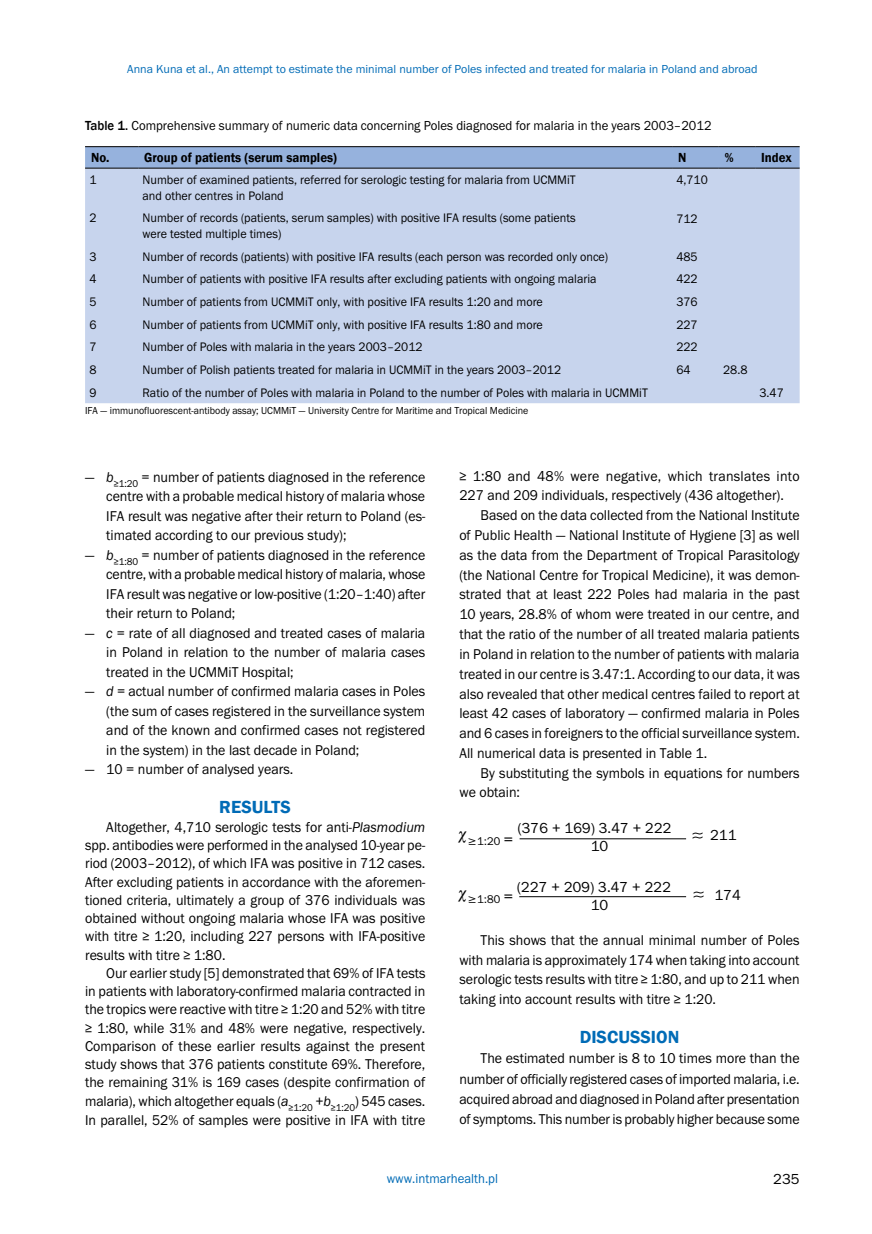
<style>
.page{position:relative;width:872px;height:1234px;background:#fff}
.page>*{position:absolute;margin:0;border:0;box-sizing:border-box;transform-origin:0 0}
.t1{font:600 18px "Franklin Gothic";color:#006bb6}
.t2{font:15px/18px "Franklin Got Itc TEE";color:#000;text-align:center}
.t3{font:14.7px/19.5px "Franklin Got Itc TEE";color:#000;text-align:justify;scale:.95 1}
.t4{font:13.5px "Franklin Got Itc TEE";color:#000;scale:.95 1}
.t5{font:600 13.5px "Franklin Gothic";color:#000;scale:.95 1}
.t6{font:13.5px "Franklin Got Itc TEE";color:#006bb6;scale:.95 1}
.t7{font:12.75px/15.3px "Franklin Got Itc TEE";color:#000;scale:.95 1}
.t8{font:12px "Franklin Got Itc TEE";color:#006bb6}
.t9{font:11.55px "Franklin Got Itc TEE";color:#000}
.t10{font:10.5px "Franklin Got Itc TEE";color:#000;scale:.95 1}
.s1{font-family:"Franklin Gothic";font-weight:500}
.s2{font-style:italic}
.s3{font-size:16.5px}
.s4{font-family:"Swis 721 Cn EU"}
</style>
<div class="page">
<hr style="left:519px;top:838px;width:167px;height:1px;background:#000">
<hr style="left:519px;top:896px;width:167px;height:1px;background:#000">
<svg style="left:85px;top:147px;width:714px;height:21px;background:#92add7"></svg>
<div style="left:85px;top:169px;width:714px;height:234px;background:#c7d4ed"></div>
<hr style="left:85px;top:146px;width:53px;height:1px;background:#000">
<hr style="left:138px;top:146px;width:534px;height:1px;background:#000">
<hr style="left:672px;top:146px;width:47px;height:1px;background:#000">
<hr style="left:719px;top:146px;width:36px;height:1px;background:#000">
<hr style="left:755px;top:146px;width:44px;height:1px;background:#000">
<hr style="left:85px;top:168px;width:53px;height:1px;background:#000">
<hr style="left:138px;top:168px;width:534px;height:1px;background:#000">
<hr style="left:672px;top:168px;width:47px;height:1px;background:#000">
<hr style="left:719px;top:168px;width:36px;height:1px;background:#000">
<hr style="left:755px;top:168px;width:44px;height:1px;background:#000">
<p class="t8" style="left:127px;top:62px;width:632px">Anna Kuna et al., An attempt to estimate the minimal number of Poles infected and treated for malaria in Poland and abroad</p>
<p class="t4" style="left:85px;top:118px;width:661px"><span class="s1">Table 1.</span> Comprehensive summary of numeric data concerning Poles diagnosed for malaria in the years 2003–2012</p>
<p class="t5" style="left:91px;top:149px;width:21px">No.</p>
<p class="t5" style="left:144px;top:149px;width:204px">Group of patients (serum samples)</p>
<p class="t5" style="left:678px;top:149px;width:10px">N</p>
<p class="t5" style="left:725px;top:149px;width:11px">%</p>
<p class="t5" style="left:761px;top:149px;width:34px">Index</p>
<p class="t7" style="left:89px;top:173px;width:9px">1</p>
<p class="t7" style="left:142px;top:173px;width:457px">Number of examined patients, referred for serologic testing for malaria from UCMMiT and other centres in Poland</p>
<p class="t7" style="left:676px;top:173px;width:35px">4,710</p>
<p class="t7" style="left:89px;top:211px;width:9px">2</p>
<p class="t7" style="left:142px;top:211px;width:457px">Number of records (patients, serum samples) with positive IFA results (some patients were tested multiple times)</p>
<p class="t7" style="left:676px;top:211px;width:24px">712</p>
<p class="t7" style="left:89px;top:249px;width:9px">3</p>
<p class="t7" style="left:142px;top:249px;width:491px">Number of records (patients) with positive IFA results (each person was recorded only once)</p>
<p class="t7" style="left:676px;top:249px;width:24px">485</p>
<p class="t7" style="left:89px;top:271px;width:9px">4</p>
<p class="t7" style="left:142px;top:271px;width:479px">Number of patients with positive IFA results after excluding patients with ongoing malaria</p>
<p class="t7" style="left:676px;top:271px;width:24px">422</p>
<p class="t7" style="left:89px;top:294px;width:9px">5</p>
<p class="t7" style="left:142px;top:294px;width:423px">Number of patients from UCMMiT only, with positive IFA results 1:20 and more</p>
<p class="t7" style="left:676px;top:294px;width:24px">376</p>
<p class="t7" style="left:89px;top:317px;width:9px">6</p>
<p class="t7" style="left:142px;top:317px;width:423px">Number of patients from UCMMiT only, with positive IFA results 1:80 and more</p>
<p class="t7" style="left:676px;top:317px;width:24px">227</p>
<p class="t7" style="left:89px;top:339px;width:9px">7</p>
<p class="t7" style="left:142px;top:339px;width:296px">Number of Poles with malaria in the years 2003–2012</p>
<p class="t7" style="left:676px;top:339px;width:24px">222</p>
<p class="t7" style="left:89px;top:362px;width:9px">8</p>
<p class="t7" style="left:142px;top:362px;width:442px">Number of Polish patients treated for malaria in UCMMiT in the years 2003–2012</p>
<p class="t7" style="left:676px;top:362px;width:16px">64</p>
<p class="t7" style="left:723px;top:362px;width:27px">28.8</p>
<p class="t7" style="left:89px;top:385px;width:9px">9</p>
<p class="t7" style="left:142px;top:385px;width:533px">Ratio of the number of Poles with malaria in Poland to the number of Poles with malaria in UCMMiT</p>
<p class="t7" style="left:759px;top:385px;width:27px">3.47</p>
<p class="t10" style="left:85px;top:404px;width:468px">IFA — immunofluorescent-antibody assay; UCMMiT — University Centre for Maritime and Tropical Medicine</p>
<p class="t3" style="left:106px;top:467px;width:337px;text-indent:-21px">— <span class="s2">b</span><sub>≥1:20</sub> = number of patients diagnosed in the reference centre with a probable medical history of malaria whose IFA result was negative after their return to Poland (es&shy;timated according to our previous study);</p>
<p class="t3" style="left:106px;top:545px;width:337px;text-indent:-21px">— <span class="s2">b</span><sub>≥1:80</sub> = number of patients diagnosed in the reference centre, with a probable medical history of malaria, whose IFA result was negative or low-positive (1:20–1:40) after their return to Poland;</p>
<p class="t3" style="left:106px;top:623px;width:337px;text-indent:-21px">— <span class="s2">c</span> = rate of all diagnosed and treated cases of malaria in Poland in relation to the number of malaria cases treated in the UCMMiT Hospital;</p>
<p class="t3" style="left:106px;top:681px;width:337px;text-indent:-21px">— <span class="s2">d</span> = actual number of confirmed malaria cases in Poles (the sum of cases registered in the surveillance system and of the known and confirmed cases not registered in the system) in the last decade in Poland;</p>
<p class="t3" style="left:85px;top:759px;width:221px">— 10 = number of analysed years.</p>
<p class="t1" style="left:219px;top:796px;width:71px">Results</p>
<p class="t3" style="left:85px;top:818px;width:360px;line-height:18.1px;text-indent:21px">Altogether, 4,710 serologic tests for anti-<span class="s2">Plasmodium </span>spp. antibodies were performed in the analysed 10-year pe&shy;riod (2003–2012), of which IFA was positive in 712 cases.<br>After excluding patients in accordance with the aforemen&shy;tioned criteria, ultimately a group of 376 individuals was obtained without ongoing malaria whose IFA was positive with titre ≥ 1:20, including 227 persons with IFA-positive results with titre ≥ 1:80.</p>
<p class="t3" style="left:85px;top:963px;width:360px;line-height:18.5px;text-indent:21px">Our earlier study [5] demonstrated that 69% of IFA tests in patients with laboratory-confirmed malaria contracted in the tropics were reactive with titre ≥ 1:20 and 52% with titre ≥ 1:80, while 31% and 48% were negative, respectively.<br>Comparison of these earlier results against the present study shows that 376 patients constitute 69%. Therefore, the remaining 31% is 169 cases (despite confirmation of malaria), which altogether equals (<span class="s2">a</span><sub>≥1:20</sub> +<span class="s2">b</span><sub>≥1:20</sub>) 545 cases.<br>In parallel, 52% of samples were positive in IFA with titre</p>
<p class="t3" style="left:459px;top:466px;width:359px">≥ 1:80 and 48% were negative, which translates into<br>227 and 209 individuals, respectively (436 altogether).</p>
<p class="t3" style="left:459px;top:505px;width:360px;text-indent:21px">Based on the data collected from the National Institute of Public Health — National Institute of Hygiene [3] as well as the data from the Department of Tropical Parasitology (the National Centre for Tropical Medicine), it was demon&shy;strated that at least 222 Poles had malaria in the past 10 years, 28.8% of whom were treated in our centre, and that the ratio of the number of all treated malaria patients in Poland in relation to the number of patients with malaria treated in our centre is 3.47:1. According to our data, it was also revealed that other medical centres failed to report at least 42 cases of laboratory — confirmed malaria in Poles and 6 cases in foreigners to the official surveillance system.<br>All numerical data is presented in Table 1.</p>
<p class="t3" style="left:459px;top:762px;width:360px;text-indent:21px">By substituting the symbols in equations for numbers we obtain:</p>
<p class="t9" style="left:467px;top:834px;width:48px">≥1:20 <span class="s3">=</span></p>
<p class="t2" style="left:518px;top:819px;width:156px">(376 + 169) 3.47 + 222<br>10</p>
<p class="t2" style="left:691px;top:825px;width:47px"><span class="s4">~~</span> 211</p>
<p class="t2" style="left:590px;top:877px;width:83px;text-align:left;text-indent:-73px">(227 + 209) 3.47 + 222<br>10</p>
<p class="t3" style="left:459px;top:930px;width:360px;text-indent:21px">This shows that the annual minimal number of Poles with malaria is approximately 174 when taking into account serologic tests results with titre ≥ 1:80, and up to 211 when taking into account results with titre ≥ 1:20.</p>
<p class="t1" style="left:580px;top:1025px;width:101px">DISCUSSION</p>
<p class="t3" style="left:459px;top:1048px;width:360px;line-height:20.4px;text-indent:21px">The estimated number is 8 to 10 times more than the number of officially registered cases of imported malaria, i.e. acquired abroad and diagnosed in Poland after presentation of symptoms. This number is probably higher because some</p>
<p class="t2" style="left:692px;top:885px;width:50px"><sup>~</sup><span class="s4">~</span> 174</p>
<p class="t9" style="left:467px;top:892px;width:48px">≥1:80 <span class="s3">=</span></p>
<p class="t6" style="left:387px;top:1170px;width:119px">www.intmarhealth.pl</p>
<p class="t2" style="left:773px;top:1169px;width:28px">235</p>
</div>
